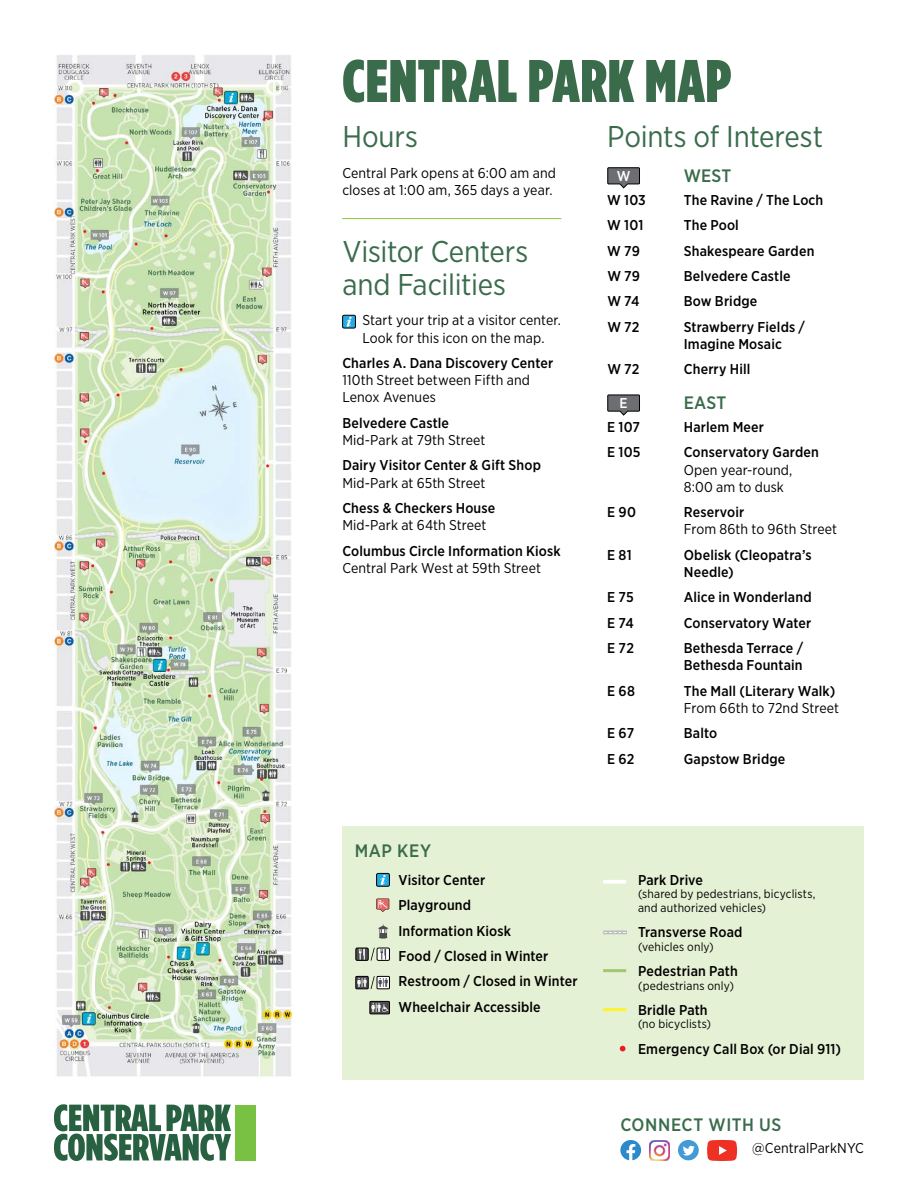
<style>
.page{position:relative;width:918px;height:1188px;background:#fff}
.page>*{position:absolute;margin:0;border:0;box-sizing:border-box;transform-origin:0 0}
.t1{font:60px "Gotham Condensed X Black";letter-spacing:.02em;color:#3a6c4c}
.t2{font:30px/33px "Gotham Narrow";letter-spacing:-.01em;color:#3a6c4c}
.t3{font:500 18px "Gotham Narrow";letter-spacing:.025em;color:#3a6c4c}
.t4{font:500 14.25px/25.3px "Gotham Narrow";letter-spacing:.01em;color:#000}
.t5{font:14.25px/17.2px "Gotham Narrow";letter-spacing:.005em;color:#000}
.t6{font:500 14.25px "Gotham Narrow";color:#fff}
.t7{font:12px/13.5px "Gotham Narrow";letter-spacing:.015em;color:#000}
</style>
<div class="page">
<svg style="left:54px;top:1104px;width:177px;height:57px"></svg>
<div style="left:235px;top:1105px;width:21px;height:55px;background:#79c143"></div>
<img style="left:649px;top:1140px;width:21px;height:21px">
<svg style="left:678px;top:1140px;width:21px;height:20px"></svg>
<svg style="left:620px;top:1140px;width:21px;height:20px"></svg>
<svg style="left:707px;top:1140px;width:30px;height:21px"></svg>
<hr style="left:342px;top:218px;width:219px;height:1px;background:#8dc63f">
<svg style="left:342px;top:315px;width:14px;height:14px"></svg>
<div style="left:342px;top:827px;width:522px;height:253px;background:#e5f1d4"></div>
<svg style="left:620px;top:1046px;width:5px;height:5px"></svg>
<hr style="left:603px;top:1008px;width:23px;height:3px;background:#fff32a">
<hr style="left:603px;top:969px;width:23px;height:3px;background:#a3c672">
<svg style="left:603px;top:930px;width:24px;height:4px"></svg>
<svg style="left:604px;top:932px;width:22px;height:1px"></svg>
<svg style="left:603px;top:880px;width:23px;height:4px"></svg>
<svg style="left:369px;top:1001px;width:21px;height:13px"></svg>
<svg style="left:355px;top:976px;width:35px;height:13px"></svg>
<svg style="left:355px;top:948px;width:35px;height:13px"></svg>
<svg style="left:378px;top:924px;width:11px;height:15px"></svg>
<svg style="left:376px;top:899px;width:13px;height:13px"></svg>
<svg style="left:376px;top:873px;width:14px;height:14px"></svg>
<svg style="left:607px;top:167px;width:33px;height:21px"></svg>
<svg style="left:607px;top:395px;width:33px;height:21px"></svg>
<img style="left:54px;top:55px;width:239px;height:1022px">
<h1 class="t1" style="left:342px;top:45px;width:390px">CENTRAL PARK MAP</h1>
<h2 class="t2" style="left:342px;top:119px;width:77px">Hours</h2>
<p class="t5" style="left:342px;top:164px;width:215px">Central Park opens at 6:00 am and closes at 1:00 am, 365 days a year.</p>
<h2 class="t2" style="left:607px;top:119px;width:217px">Points of Interest</h2>
<p class="t6" style="left:617px;top:167px;width:15px">W</p>
<p class="t3" style="left:684px;top:164px;width:49px">WEST</p>
<p class="t4" style="left:607px;top:187px;width:40px">W 103</p>
<p class="t4" style="left:684px;top:187px;width:141px">The Ravine / The Loch</p>
<p class="t4" style="left:607px;top:212px;width:38px">W 101</p>
<p class="t4" style="left:684px;top:212px;width:57px">The Pool</p>
<p class="t4" style="left:607px;top:238px;width:34px">W 79</p>
<p class="t4" style="left:684px;top:238px;width:132px">Shakespeare Garden</p>
<p class="t4" style="left:607px;top:263px;width:34px">W 79</p>
<p class="t4" style="left:684px;top:263px;width:108px">Belvedere Castle</p>
<p class="t4" style="left:607px;top:288px;width:34px">W 74</p>
<p class="t4" style="left:684px;top:288px;width:75px">Bow Bridge</p>
<p class="t4" style="left:607px;top:314px;width:34px">W 72</p>
<p class="t4" style="left:684px;top:318px;width:123px;line-height:17.2px">Strawberry Fields /<br>Imagine Mosaic</p>
<p class="t4" style="left:607px;top:356px;width:34px">W 72</p>
<p class="t4" style="left:684px;top:356px;width:68px">Cherry Hill</p>
<p class="t6" style="left:619px;top:394px;width:10px">E</p>
<p class="t3" style="left:684px;top:392px;width:44px">EAST</p>
<p class="t4" style="left:607px;top:414px;width:34px">E 107</p>
<p class="t4" style="left:684px;top:414px;width:82px">Harlem Meer</p>
<p class="t4" style="left:607px;top:439px;width:35px">E 105</p>
<p class="t4" style="left:684px;top:439px;width:137px">Conservatory Garden</p>
<p class="t5" style="left:684px;top:461px;width:110px">Open year-round,<br>8:00 am to dusk</p>
<p class="t4" style="left:607px;top:499px;width:30px">E 90</p>
<p class="t4" style="left:684px;top:499px;width:62px">Reservoir</p>
<p class="t5" style="left:684px;top:521px;width:155px">From 86th to 96th Street</p>
<p class="t4" style="left:607px;top:542px;width:26px">E 81</p>
<p class="t4" style="left:684px;top:546px;width:129px;line-height:17.2px">Obelisk (Cleopatra’s<br>Needle)</p>
<p class="t4" style="left:607px;top:585px;width:28px">E 75</p>
<p class="t4" style="left:684px;top:585px;width:129px">Alice in Wonderland</p>
<p class="t4" style="left:607px;top:610px;width:28px">E 74</p>
<p class="t4" style="left:684px;top:610px;width:129px">Conservatory Water</p>
<p class="t4" style="left:607px;top:635px;width:28px">E 72</p>
<p class="t4" style="left:684px;top:639px;width:121px;line-height:17.2px">Bethesda Terrace /<br>Bethesda Fountain</p>
<p class="t4" style="left:607px;top:678px;width:29px">E 68</p>
<p class="t4" style="left:684px;top:678px;width:153px">The Mall (Literary Walk)</p>
<p class="t5" style="left:684px;top:699px;width:157px">From 66th to 72nd Street</p>
<p class="t4" style="left:607px;top:720px;width:29px">E 67</p>
<p class="t4" style="left:684px;top:720px;width:35px">Balto</p>
<p class="t4" style="left:607px;top:746px;width:29px">E 62</p>
<p class="t4" style="left:684px;top:746px;width:103px">Gapstow Bridge</p>
<h2 class="t2" style="left:342px;top:234px;width:187px">Visitor Centers and Facilities</h2>
<p class="t5" style="left:362px;top:311px;width:200px">Start your trip at a visitor center.<br>Look for this icon on the map.</p>
<p class="t4" style="left:342px;top:350px;width:212px">Charles A. Dana Discovery Center</p>
<p class="t5" style="left:342px;top:371px;width:189px">110th Street between Fifth and<br>Lenox Avenues</p>
<p class="t4" style="left:342px;top:410px;width:108px">Belvedere Castle</p>
<p class="t5" style="left:342px;top:431px;width:145px">Mid-Park at 79th Street</p>
<p class="t4" style="left:342px;top:453px;width:200px">Dairy Visitor Center &amp; Gift Shop</p>
<p class="t5" style="left:342px;top:474px;width:145px">Mid-Park at 65th Street</p>
<p class="t4" style="left:342px;top:495px;width:155px">Chess &amp; Checkers House</p>
<p class="t5" style="left:342px;top:516px;width:146px">Mid-Park at 64th Street</p>
<p class="t4" style="left:342px;top:538px;width:220px">Columbus Circle Information Kiosk</p>
<p class="t5" style="left:342px;top:559px;width:200px">Central Park West at 59th Street</p>
<p class="t3" style="left:355px;top:839px;width:78px">MAP KEY</p>
<p class="t4" style="left:399px;top:867px;width:180px">Visitor Center<br>Playground<br>Information Kiosk<br>Food / Closed in Winter<br>Restroom / Closed in Winter<br>Wheelchair Accessible</p>
<p class="t4" style="left:638px;top:867px;width:66px">Park Drive</p>
<p class="t7" style="left:638px;top:887px;width:179px">(shared by pedestrians, bicyclists, and authorized vehicles)</p>
<p class="t4" style="left:638px;top:919px;width:106px">Transverse Road</p>
<p class="t7" style="left:638px;top:939px;width:77px">(vehicles only)</p>
<p class="t4" style="left:638px;top:958px;width:101px">Pedestrian Path</p>
<p class="t7" style="left:638px;top:978px;width:97px">(pedestrians only)</p>
<p class="t4" style="left:638px;top:997px;width:71px">Bridle Path</p>
<p class="t7" style="left:638px;top:1017px;width:74px">(no bicyclists)</p>
<p class="t4" style="left:638px;top:1036px;width:204px">Emergency Call Box (or Dial 911)</p>
<p class="t3" style="left:620px;top:1114px;width:162px">CONNECT WITH US</p>
<p class="t5" style="left:752px;top:1139px;width:113px">@CentralParkNYC</p>
</div>
